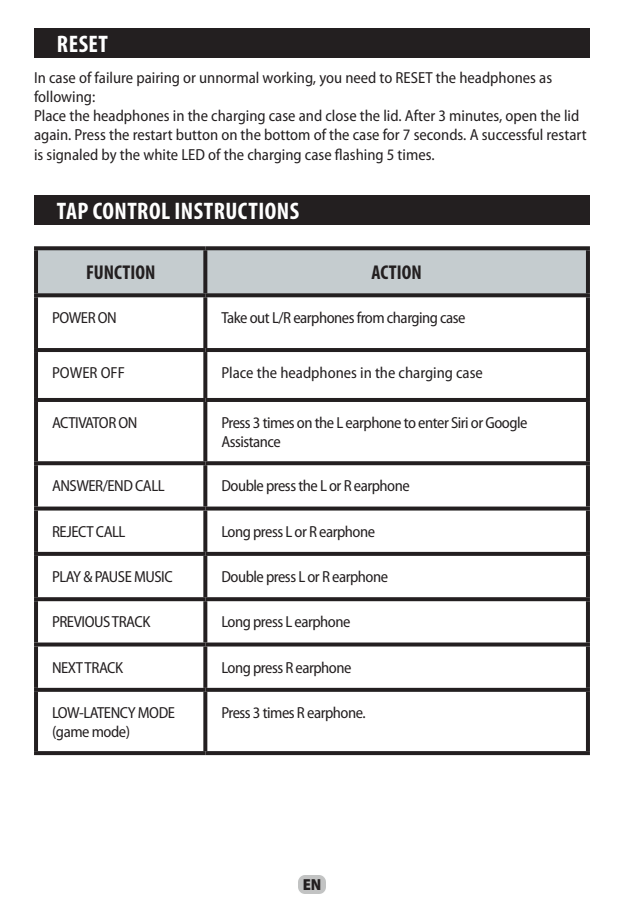
<style>
.page{position:relative;width:624px;height:908px;background:#fff}
.page>*{position:absolute;margin:0;border:0;box-sizing:border-box;transform-origin:0 0}
.t1{font:700 condensed 24px "Myriad Pro";letter-spacing:.02em;color:#fff}
.t2{font:700 condensed 20px "Myriad Pro";color:#231f20}
.t3{font:semi-condensed 16px/19.2px "Myriad Pro";letter-spacing:-.01em;color:#231f20}
.t4{font:semi-condensed 16px/19.2px "Myriad Pro";letter-spacing:-.03em;color:#231f20}
.t5{font:900 semi-condensed 16px "Myriad Pro";color:#231f20}
</style>
<div class="page">
<img style="left:298px;top:875px;width:27px;height:17px">
<div style="left:34px;top:28px;width:556px;height:30px;background:#231f20"></div>
<div style="left:34px;top:195px;width:556px;height:30px;background:#231f20"></div>
<div style="left:38px;top:250px;width:548px;height:43px;background:#c5cccf"></div>
<svg style="left:34px;top:246px;width:171px;height:4px"></svg>
<hr style="left:34px;top:250px;width:4px;height:43px;background:#231f20">
<svg style="left:205px;top:246px;width:385px;height:4px;background:#322e2f"></svg>
<svg style="left:203px;top:250px;width:4px;height:43px"></svg>
<hr style="left:586px;top:250px;width:4px;height:43px;background:#231f20">
<svg style="left:34px;top:293px;width:171px;height:4px"></svg>
<hr style="left:34px;top:297px;width:4px;height:51px;background:#231f20">
<svg style="left:205px;top:293px;width:385px;height:4px;background:#302c2e"></svg>
<svg style="left:203px;top:297px;width:4px;height:51px"></svg>
<hr style="left:586px;top:297px;width:4px;height:51px;background:#231f20">
<hr style="left:34px;top:348px;width:171px;height:4px;background:#231f20">
<hr style="left:34px;top:352px;width:4px;height:46px;background:#231f20">
<hr style="left:205px;top:348px;width:385px;height:4px;background:#231f20">
<svg style="left:203px;top:352px;width:4px;height:46px"></svg>
<hr style="left:586px;top:352px;width:4px;height:46px;background:#231f20">
<hr style="left:34px;top:398px;width:171px;height:4px;background:#231f20">
<hr style="left:34px;top:402px;width:4px;height:59px;background:#231f20">
<hr style="left:205px;top:398px;width:385px;height:4px;background:#231f20">
<svg style="left:203px;top:402px;width:4px;height:59px"></svg>
<hr style="left:586px;top:402px;width:4px;height:59px;background:#231f20">
<svg style="left:34px;top:461px;width:171px;height:4px"></svg>
<hr style="left:34px;top:465px;width:4px;height:41px;background:#231f20">
<svg style="left:205px;top:461px;width:385px;height:4px;background:#2f2b2c"></svg>
<svg style="left:203px;top:465px;width:4px;height:41px"></svg>
<hr style="left:586px;top:465px;width:4px;height:41px;background:#231f20">
<svg style="left:34px;top:506px;width:171px;height:4px"></svg>
<hr style="left:34px;top:510px;width:4px;height:41px;background:#231f20">
<svg style="left:205px;top:506px;width:385px;height:4px;background:#413d3e"></svg>
<svg style="left:203px;top:510px;width:4px;height:41px"></svg>
<hr style="left:586px;top:510px;width:4px;height:41px;background:#231f20">
<svg style="left:34px;top:551px;width:171px;height:4px"></svg>
<hr style="left:34px;top:555px;width:4px;height:42px;background:#231f20">
<svg style="left:205px;top:551px;width:385px;height:4px;background:#524f50"></svg>
<svg style="left:203px;top:555px;width:4px;height:42px"></svg>
<hr style="left:586px;top:555px;width:4px;height:42px;background:#231f20">
<svg style="left:34px;top:597px;width:171px;height:4px"></svg>
<hr style="left:34px;top:601px;width:4px;height:41px;background:#231f20">
<svg style="left:205px;top:597px;width:385px;height:4px;background:#2d292a"></svg>
<svg style="left:203px;top:601px;width:4px;height:41px"></svg>
<hr style="left:586px;top:601px;width:4px;height:41px;background:#231f20">
<svg style="left:34px;top:642px;width:171px;height:4px"></svg>
<hr style="left:34px;top:646px;width:4px;height:41px;background:#231f20">
<svg style="left:205px;top:642px;width:385px;height:4px;background:#3f3b3c"></svg>
<svg style="left:203px;top:646px;width:4px;height:41px"></svg>
<hr style="left:586px;top:646px;width:4px;height:41px;background:#231f20">
<svg style="left:34px;top:687px;width:171px;height:4px"></svg>
<hr style="left:34px;top:691px;width:4px;height:59px;background:#231f20">
<svg style="left:205px;top:687px;width:385px;height:4px;background:#504d4e"></svg>
<svg style="left:203px;top:691px;width:4px;height:59px"></svg>
<hr style="left:586px;top:691px;width:4px;height:59px;background:#231f20">
<svg style="left:34px;top:750px;width:171px;height:4px"></svg>
<svg style="left:205px;top:750px;width:385px;height:4px;fill:#231f20"></svg>
<h1 class="t1" style="left:57px;top:29px;width:52px">RESET</h1>
<p class="t3" style="left:34px;top:67px;width:554px">In case of failure pairing or unnormal working, you need to RESET the headphones as following:<br>Place the headphones in the charging case and close the lid. After 3 minutes, open the lid again. Press the restart button on the bottom of the case for 7 seconds. A successful restart is signaled by the white LED of the charging case flashing 5 times.</p>
<h1 class="t1" style="left:57px;top:196px;width:244px">TAP CONTROL INSTRUCTIONS</h1>
<p class="t2" style="left:86px;top:260px;width:71px">FUNCTION</p>
<p class="t2" style="left:371px;top:260px;width:51px">ACTION</p>
<p class="t3" style="left:52px;top:308px;width:66px">POWER ON</p>
<p class="t4" style="left:221px;top:308px;width:246px">Take out L/R earphones from charging case</p>
<p class="t3" style="left:52px;top:363px;width:74px">POWER OFF</p>
<p class="t3" style="left:221px;top:363px;width:263px">Place the headphones in the charging case</p>
<p class="t4" style="left:52px;top:412px;width:87px">ACTIVATOR ON</p>
<p class="t4" style="left:221px;top:412px;width:307px">Press 3 times on the L earphone to enter Siri or Google<br>Assistance</p>
<p class="t4" style="left:52px;top:476px;width:114px">ANSWER/END CALL</p>
<p class="t4" style="left:221px;top:476px;width:190px">Double press the L or R earphone</p>
<p class="t4" style="left:52px;top:521px;width:75px">REJECT CALL</p>
<p class="t4" style="left:221px;top:521px;width:155px">Long press L or R earphone</p>
<p class="t4" style="left:52px;top:566px;width:122px">PLAY &amp; PAUSE MUSIC</p>
<p class="t4" style="left:221px;top:566px;width:168px">Double press L or R earphone</p>
<p class="t4" style="left:52px;top:611px;width:100px">PREVIOUS TRACK</p>
<p class="t4" style="left:221px;top:611px;width:131px">Long press L earphone</p>
<p class="t4" style="left:52px;top:657px;width:72px">NEXT TRACK</p>
<p class="t4" style="left:221px;top:657px;width:132px">Long press R earphone</p>
<p class="t4" style="left:52px;top:702px;width:124px">LOW-LATENCY MODE (game mode)</p>
<p class="t4" style="left:221px;top:702px;width:146px">Press 3 times R earphone.</p>
<p class="t5" style="left:302px;top:873px;width:20px">EN</p>
</div>
